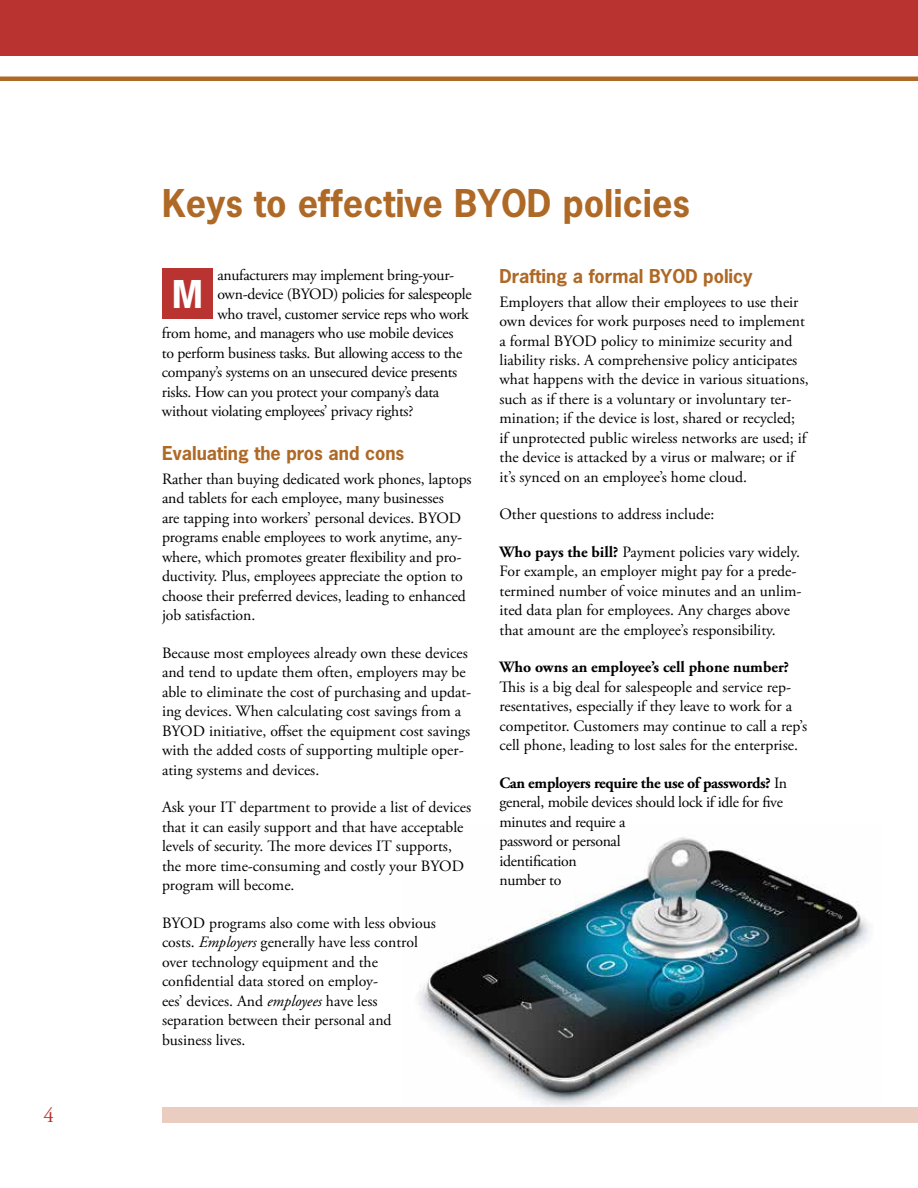
<style>
.page{position:relative;width:918px;height:1188px;background:#fff}
.page>*{position:absolute;margin:0;border:0;box-sizing:border-box;transform-origin:0 0}
.t1{font:700 36px "News Gothic Std";color:#af6926}
.t2{font:700 36px "News Gothic Std";color:#fff}
.t3{font:21px "Adobe Garamond Pro";color:#b93331}
.t4{font:700 18px "News Gothic Std";color:#af6926}
.t5{font:15.75px/19.5px "Adobe Garamond Pro";color:#000}
.t6{font:15.75px/19.5px "Adobe Garamond Pro";letter-spacing:-.02em;color:#000}
.t7{font:700 15.75px "Adobe Garamond Pro";color:#000}
.s1{font-style:italic}
.s2{font-weight:700}
</style>
<div class="page">
<img style="left:418px;top:837px;width:451px;height:269px">
<div style="left:0;top:0;width:918px;height:56px;background:#b93331"></div>
<div style="left:0;top:76px;width:918px;height:5px;background:#af6926"></div>
<div style="left:162px;top:1107px;width:756px;height:16px;background:#ebccc1"></div>
<div style="left:162px;top:268px;width:51px;height:52px;background:#b93331"></div>
<h2 class="t3" style="left:44px;top:1103px;width:12px">4</h2>
<h1 class="t1" style="left:162px;top:180px;width:530px">Keys to effective BYOD policies</h1>
<p class="t6" style="left:218px;top:266px;width:238px">anufacturers may implement bring-your-</p>
<p class="t6" style="left:218px;top:285px;width:256px">own-device (BYOD) policies for salespeople</p>
<p class="t6" style="left:218px;top:305px;width:253px">who travel, customer service reps who work</p>
<p class="t6" style="left:162px;top:324px;width:293px">from home, and managers who use mobile devices</p>
<p class="t6" style="left:162px;top:344px;width:302px">to perform business tasks. But allowing access to the</p>
<p class="t6" style="left:162px;top:363px;width:297px">company’s systems on an unsecured device presents</p>
<p class="t6" style="left:162px;top:383px;width:279px">risks. How can you protect your company’s data</p>
<p class="t6" style="left:162px;top:402px;width:253px">without violating employees’ privacy rights?</p>
<p class="t4" style="left:162px;top:441px;width:244px">Evaluating the pros and cons</p>
<p class="t5" style="left:162px;top:470px;width:311px">Rather than buying dedicated work phones, laptops and tablets for each employee, many businesses<br>are tapping into workers’ personal devices. BYOD programs enable employees to work anytime, any&shy;where, which promotes greater flexibility and pro&shy;ductivity. Plus, employees appreciate the option to choose their preferred devices, leading to enhanced job satisfaction.</p>
<p class="t5" style="left:162px;top:644px;width:311px">Because most employees already own these devices and tend to update them often, employers may be able to eliminate the cost of purchasing and updat&shy;ing devices. When calculating cost savings from a BYOD initiative, offset the equipment cost savings with the added costs of supporting multiple oper&shy;ating systems and devices.</p>
<p class="t5" style="left:162px;top:798px;width:311px">Ask your IT department to provide a list of devices that it can easily support and that have acceptable levels of security. The more devices IT supports, the more time-consuming and costly your BYOD program will become.</p>
<p class="t5" style="left:162px;top:914px;width:275px">BYOD programs also come with less obvious costs. <span class="s1">Employers</span> generally have less control over technology equipment and the confidential data stored on employ-<br>ees’ devices. And <span class="s1">employees</span> have less separation between their personal and business lives.</p>
<h1 class="t2" style="left:172px;top:271px;width:32px">M</h1>
<p class="t4" style="left:500px;top:264px;width:255px">Drafting a formal BYOD policy</p>
<p class="t5" style="left:500px;top:292px;width:311px">Employers that allow their employees to use their own devices for work purposes need to implement a formal BYOD policy to minimize security and liability risks. A comprehensive policy anticipates what happens with the device in various situations, such as if there is a voluntary or involuntary ter&shy;mination; if the device is lost, shared or recycled;<br>if unprotected public wireless networks are used; if the device is attacked by a virus or malware; or if it’s synced on an employee’s home cloud.</p>
<p class="t5" style="left:500px;top:505px;width:216px">Other questions to address include:</p>
<p class="t5" style="left:500px;top:543px;width:303px"><span class="s2">Who pays the bill?</span> Payment policies vary widely.<br>For example, an employer might pay for a prede&shy;termined number of voice minutes and an unlim&shy;ited data plan for employees. Any charges above that amount are the employee’s responsibility.</p>
<p class="t7" style="left:500px;top:658px;width:291px">Who owns an employee’s cell phone number?</p>
<p class="t5" style="left:500px;top:678px;width:309px">This is a big deal for salespeople and service rep&shy;resentatives, especially if they leave to work for a competitor. Customers may continue to call a rep’s cell phone, leading to lost sales for the enterprise.</p>
<p class="t6" style="left:500px;top:774px;width:289px"><span class="s2">Can employers require the use of passwords?</span> In general, mobile devices should lock if idle for five minutes and require a<br>password or personal<br>identification<br>number to</p>
</div>
